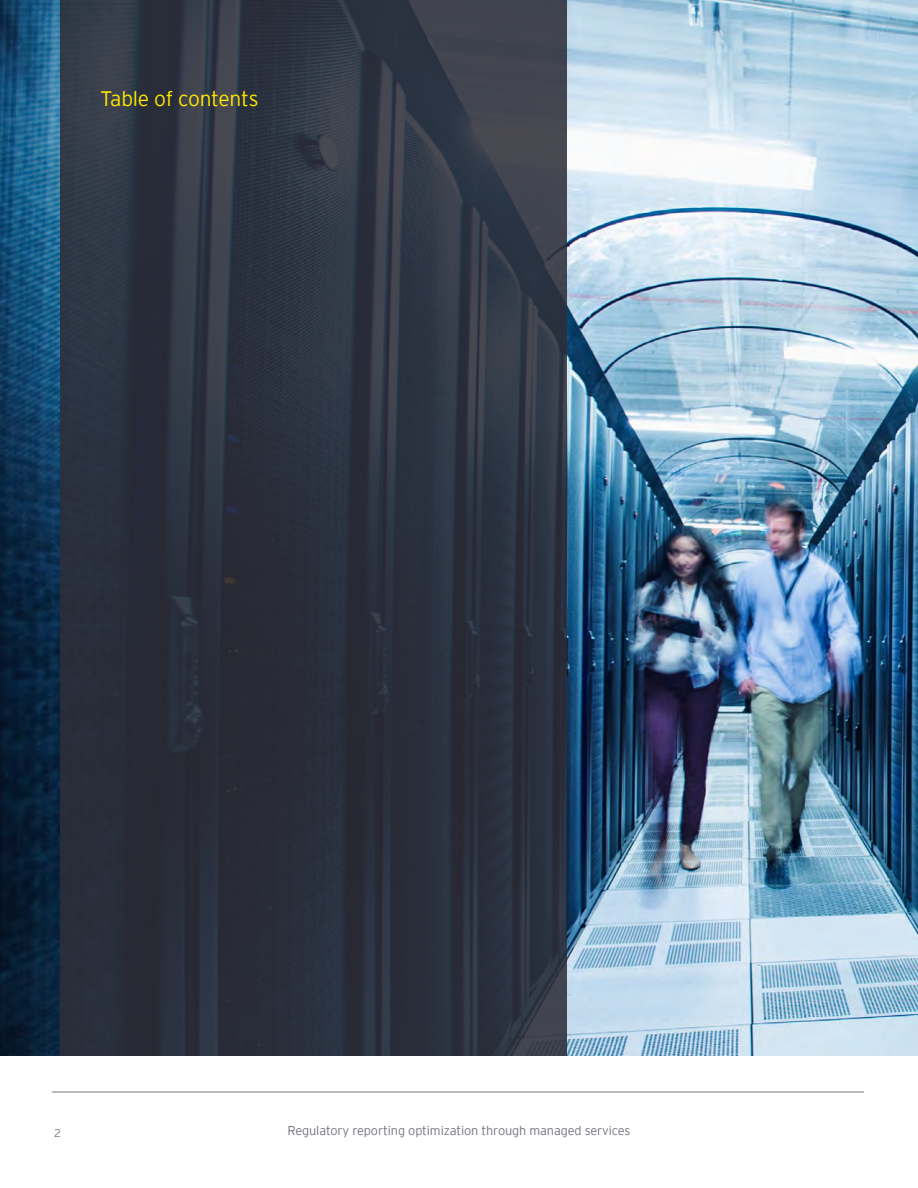
<style>
.page{position:relative;width:918px;height:1188px;background:#fff}
.page>*{position:absolute;margin:0;border:0;box-sizing:border-box;transform-origin:0 0}
.t1{font:300 21px "EY Interstate";letter-spacing:-.015em;color:#ffe600}
.t2{font:300 12.75px "EY Interstate";letter-spacing:-.01em;color:#747480}
.t3{font:300 11.25px "EY Interstate";color:#747480}
</style>
<div class="page">
<img style="left:0;top:0;width:918px;height:1055px">
<svg style="left:60px;top:0;width:507px;height:1055px;background:#2d323f"></svg>
<hr style="left:52px;top:1092px;width:812px;height:1px;background:#747480">
<h1 class="t1" style="left:100px;top:84px;width:160px">Table of contents</h1>
<p class="t3" style="left:54px;top:1125px;width:8px">2</p>
<p class="t2" style="left:288px;top:1122px;width:344px">Regulatory reporting optimization through managed services</p>
</div>
